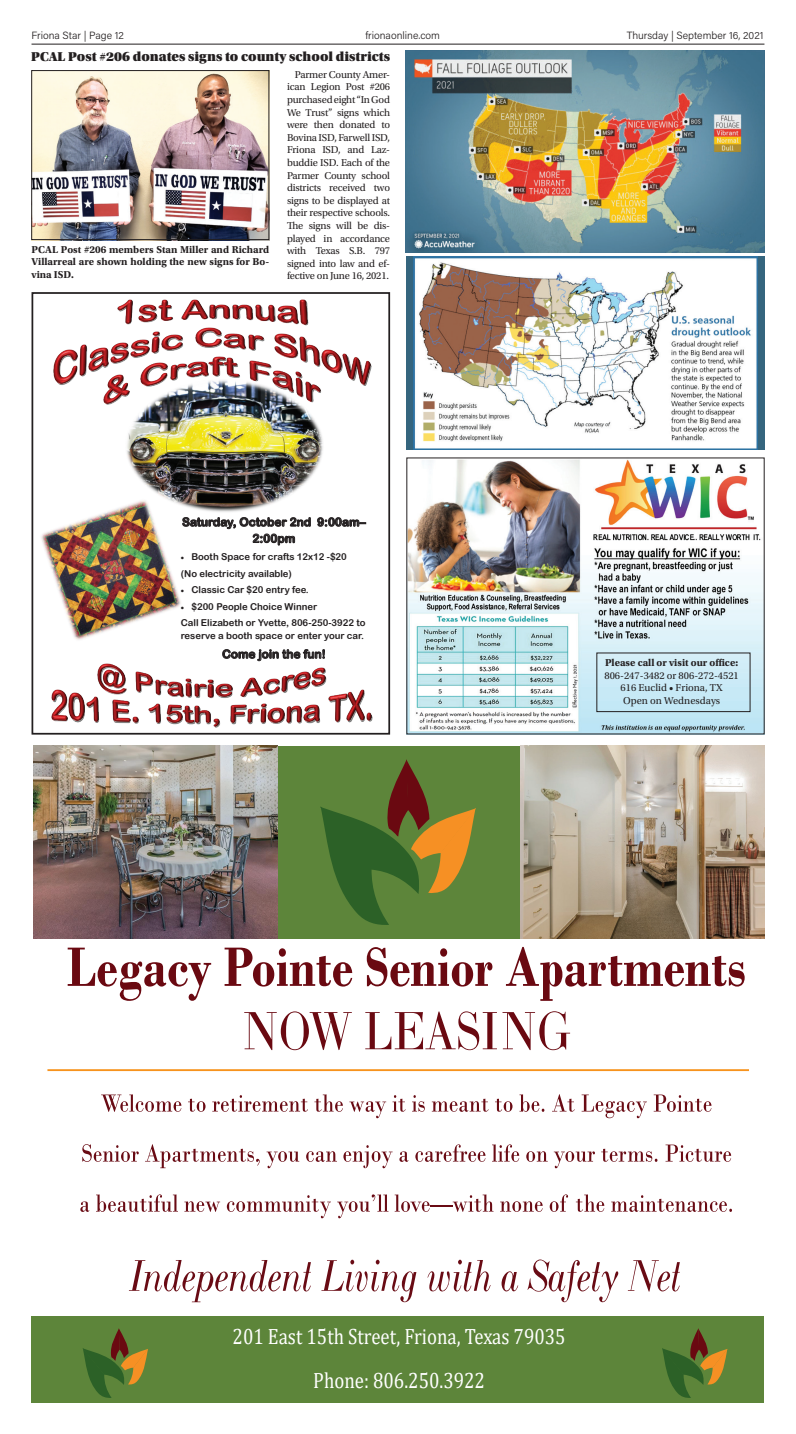
<style>
.page{position:relative;width:796px;height:1434px;background:#fff}
.page>*{position:absolute;margin:0;border:0;box-sizing:border-box;transform-origin:0 0}
.t1{font:22.22px/44.4px "Cambria Math";color:#fff;text-align:center;scale:.85 1}
.t2{font:13.56px "Utopia Std Black Headline";color:#231f20}
.t3{font:11.81px/16.3px "Arial Rounded MT Bold";color:#231f20;text-align:center}
.t4{font:10.5px/12.6px "Utopia Std";letter-spacing:-.015em;color:#231f20;text-align:center}
.t5{font:700 10.5px/12.6px "Utopia Std";color:#231f20;text-align:justify}
.t6{font:300 10.5px "Acumin Pro";color:#231f20}
.t7{font:9.54px/16.4px "Arial Rounded MT Bold";color:#231f20}
</style>
<div class="page">
<div style="left:406px;top:256px;width:358px;height:193px;background:#35657e"></div>
<hr style="left:32px;top:44px;width:732px;height:1px;background:#231f20">
<img style="left:408px;top:459px;width:354px;height:273px">
<div style="left:596px;top:652px;width:154px;height:60px;border:1px solid #231f20"></div>
<div style="left:33px;top:745px;width:731px;height:193px;background:#5d853a"></div>
<img style="left:520px;top:745px;width:244px;height:193px">
<img style="left:33px;top:745px;width:244px;height:193px">
<div style="left:31px;top:1316px;width:733px;height:86px;background:#5d853a"></div>
<svg style="left:662px;top:1328px;width:65px;height:69px"></svg>
<svg style="left:83px;top:1328px;width:65px;height:69px"></svg>
<svg style="left:320px;top:759px;width:156px;height:165px"></svg>
<svg style="left:68px;top:947px;width:143px;height:53px"></svg>
<svg style="left:224px;top:947px;width:128px;height:39px"></svg>
<svg style="left:366px;top:947px;width:126px;height:39px"></svg>
<svg style="left:506px;top:946px;width:238px;height:54px"></svg>
<svg style="left:244px;top:1011px;width:108px;height:39px"></svg>
<svg style="left:365px;top:1011px;width:205px;height:39px"></svg>
<hr style="left:47px;top:1069px;width:701px;height:1px;background:#f7931d">
<svg style="left:129px;top:1260px;width:182px;height:42px"></svg>
<svg style="left:321px;top:1259px;width:95px;height:43px"></svg>
<svg style="left:427px;top:1259px;width:63px;height:32px"></svg>
<svg style="left:501px;top:1271px;width:17px;height:20px"></svg>
<svg style="left:527px;top:1259px;width:91px;height:43px"></svg>
<svg style="left:627px;top:1260px;width:52px;height:31px"></svg>
<svg style="left:101px;top:1094px;width:80px;height:17px"></svg>
<svg style="left:188px;top:1098px;width:17px;height:13px"></svg>
<svg style="left:212px;top:1095px;width:96px;height:16px"></svg>
<svg style="left:314px;top:1094px;width:29px;height:17px"></svg>
<svg style="left:349px;top:1101px;width:37px;height:17px"></svg>
<svg style="left:392px;top:1095px;width:13px;height:16px"></svg>
<svg style="left:412px;top:1095px;width:12px;height:16px"></svg>
<svg style="left:431px;top:1098px;width:57px;height:13px"></svg>
<svg style="left:495px;top:1098px;width:17px;height:13px"></svg>
<svg style="left:519px;top:1094px;width:25px;height:17px"></svg>
<svg style="left:552px;top:1094px;width:22px;height:17px"></svg>
<svg style="left:581px;top:1094px;width:65px;height:24px"></svg>
<svg style="left:653px;top:1094px;width:58px;height:17px"></svg>
<svg style="left:82px;top:1144px;width:57px;height:17px"></svg>
<svg style="left:145px;top:1144px;width:114px;height:24px"></svg>
<svg style="left:266px;top:1151px;width:33px;height:17px"></svg>
<svg style="left:306px;top:1151px;width:31px;height:10px"></svg>
<svg style="left:343px;top:1145px;width:49px;height:23px"></svg>
<svg style="left:399px;top:1151px;width:9px;height:10px"></svg>
<svg style="left:415px;top:1144px;width:70px;height:17px"></svg>
<svg style="left:492px;top:1144px;width:27px;height:17px"></svg>
<svg style="left:526px;top:1151px;width:21px;height:10px"></svg>
<svg style="left:553px;top:1151px;width:42px;height:17px"></svg>
<svg style="left:601px;top:1148px;width:56px;height:13px"></svg>
<svg style="left:665px;top:1144px;width:66px;height:17px"></svg>
<svg style="left:80px;top:1201px;width:9px;height:10px"></svg>
<svg style="left:96px;top:1194px;width:82px;height:17px"></svg>
<svg style="left:184px;top:1201px;width:36px;height:10px"></svg>
<svg style="left:227px;top:1195px;width:104px;height:23px"></svg>
<svg style="left:337px;top:1194px;width:51px;height:24px"></svg>
<svg style="left:394px;top:1194px;width:99px;height:17px"></svg>
<svg style="left:500px;top:1201px;width:42px;height:10px"></svg>
<svg style="left:549px;top:1194px;width:19px;height:17px"></svg>
<svg style="left:575px;top:1194px;width:29px;height:17px"></svg>
<svg style="left:611px;top:1195px;width:120px;height:16px"></svg>
<img style="left:33px;top:72px;width:234px;height:166px">
<div style="left:31px;top:70px;width:238px;height:170px;border:1px solid #231f20"></div>
<img style="left:59px;top:300px;width:312px;height:105px">
<img style="left:117px;top:300px;width:15px;height:24px">
<img style="left:138px;top:305px;width:19px;height:17px">
<img style="left:158px;top:300px;width:15px;height:20px">
<img style="left:181px;top:299px;width:26px;height:20px">
<img style="left:210px;top:304px;width:19px;height:15px">
<img style="left:233px;top:304px;width:19px;height:15px">
<img style="left:255px;top:305px;width:20px;height:16px">
<img style="left:277px;top:305px;width:21px;height:18px">
<img style="left:300px;top:299px;width:7px;height:25px">
<img style="left:54px;top:349px;width:23px;height:35px">
<img style="left:80px;top:345px;width:7px;height:30px">
<img style="left:89px;top:348px;width:19px;height:23px">
<img style="left:110px;top:343px;width:18px;height:20px">
<img style="left:130px;top:339px;width:19px;height:18px">
<img style="left:152px;top:331px;width:7px;height:22px">
<img style="left:162px;top:334px;width:20px;height:16px">
<img style="left:195px;top:328px;width:26px;height:19px">
<img style="left:224px;top:333px;width:21px;height:15px">
<img style="left:248px;top:334px;width:15px;height:16px">
<img style="left:274px;top:333px;width:23px;height:24px">
<img style="left:299px;top:336px;width:20px;height:30px">
<img style="left:321px;top:349px;width:20px;height:23px">
<img style="left:342px;top:354px;width:28px;height:31px">
<img style="left:103px;top:374px;width:26px;height:29px">
<img style="left:141px;top:362px;width:26px;height:16px">
<img style="left:170px;top:363px;width:17px;height:15px">
<img style="left:186px;top:361px;width:22px;height:15px">
<img style="left:208px;top:356px;width:17px;height:19px">
<img style="left:223px;top:357px;width:16px;height:20px">
<img style="left:250px;top:360px;width:20px;height:18px">
<img style="left:272px;top:371px;width:21px;height:7px">
<img style="left:295px;top:371px;width:7px;height:7px">
<img style="left:125px;top:378px;width:199px;height:134px">
<img style="left:41px;top:496px;width:143px;height:144px">
<img style="left:53px;top:674px;width:319px;height:53px">
<img style="left:97px;top:663px;width:30px;height:30px">
<img style="left:135px;top:671px;width:18px;height:20px">
<img style="left:155px;top:679px;width:12px;height:15px">
<img style="left:167px;top:681px;width:17px;height:15px">
<img style="left:186px;top:679px;width:6px;height:17px">
<img style="left:194px;top:683px;width:13px;height:14px">
<img style="left:208px;top:679px;width:5px;height:18px">
<img style="left:215px;top:683px;width:17px;height:14px">
<img style="left:241px;top:677px;width:21px;height:19px">
<img style="left:263px;top:678px;width:16px;height:15px">
<img style="left:282px;top:675px;width:12px;height:16px">
<img style="left:294px;top:671px;width:16px;height:18px">
<img style="left:311px;top:667px;width:15px;height:18px">
<img style="left:52px;top:689px;width:16px;height:31px">
<img style="left:69px;top:692px;width:16px;height:29px">
<img style="left:87px;top:696px;width:12px;height:25px">
<img style="left:112px;top:699px;width:18px;height:22px">
<svg style="left:133px;top:717px;width:5px;height:5px"></svg>
<img style="left:148px;top:703px;width:12px;height:19px">
<img style="left:166px;top:704px;width:44px;height:18px">
<svg style="left:213px;top:718px;width:7px;height:8px"></svg>
<img style="left:230px;top:705px;width:17px;height:17px">
<img style="left:247px;top:708px;width:12px;height:14px">
<img style="left:260px;top:703px;width:6px;height:19px">
<img style="left:267px;top:707px;width:17px;height:15px">
<img style="left:286px;top:704px;width:33px;height:18px">
<img style="left:328px;top:693px;width:18px;height:28px">
<img style="left:346px;top:690px;width:18px;height:31px">
<svg style="left:366px;top:712px;width:6px;height:8px"></svg>
<div style="left:32px;top:292px;width:358px;height:442px;border:2px solid #231f20"></div>
<img style="left:406px;top:51px;width:358px;height:201px">
<img style="left:413px;top:256px;width:344px;height:193px">
<p class="t6" style="left:32px;top:28px;width:94px">Friona Star | Page 12</p>
<p class="t6" style="left:365px;top:28px;width:76px">frionaonline.com</p>
<p class="t6" style="left:626px;top:28px;width:138px">Thursday | September 16, 2021</p>
<p class="t2" style="left:31px;top:49px;width:360px">PCAL Post #206 donates signs to county school districts</p>
<p class="t4" style="left:287px;top:68px;width:105px;text-align:justify;text-indent:8px">Parmer County Amer&shy;ican Legion Post #206 purchased eight “In God We Trust” signs which were then donated to Bovina ISD, Farwell ISD, Friona ISD, and Laz&shy;buddie ISD. Each of the Parmer County school districts received two signs to be displayed at their respective schools.<br>The signs will be dis&shy;played in accordance with Texas S.B. 797 signed into law and ef&shy;fective on June 16, 2021.</p>
<p class="t5" style="left:32px;top:243px;width:239px">PCAL Post #206 members Stan Miller and Richard Villarreal are shown holding the new signs for Bo&shy;vina ISD.</p>
<p class="t3" style="left:182px;top:513px;width:185px">Saturday, October 2nd 9:00am–<br>2:00pm</p>
<p class="t7" style="left:181px;top:548px;width:168px">• Booth Space for crafts 12x12 -$20 (No electricity available)</p>
<p class="t7" style="left:181px;top:581px;width:130px">• Classic Car $20 entry fee.</p>
<p class="t7" style="left:181px;top:598px;width:186px">• $200 People Choice Winner<br>Call Elizabeth or Yvette, 806-250-3922 to</p>
<p class="t7" style="left:181px;top:627px;width:185px">reserve a booth space or enter your car.</p>
<p class="t3" style="left:222px;top:645px;width:105px">Come join the fun!</p>
<p class="t5" style="left:605px;top:656px;width:134px">Please call or visit our office:</p>
<p class="t4" style="left:604px;top:669px;width:136px">806-247-3482 or 806-272-4521<br>616 Euclid • Friona, TX<br>Open on Wednesdays</p>
<h1 class="t1" style="left:232px;top:1313px;width:393px">201 East 15th Street, Friona, Texas 79035<br>Phone: 806.250.3922</h1>
</div>
